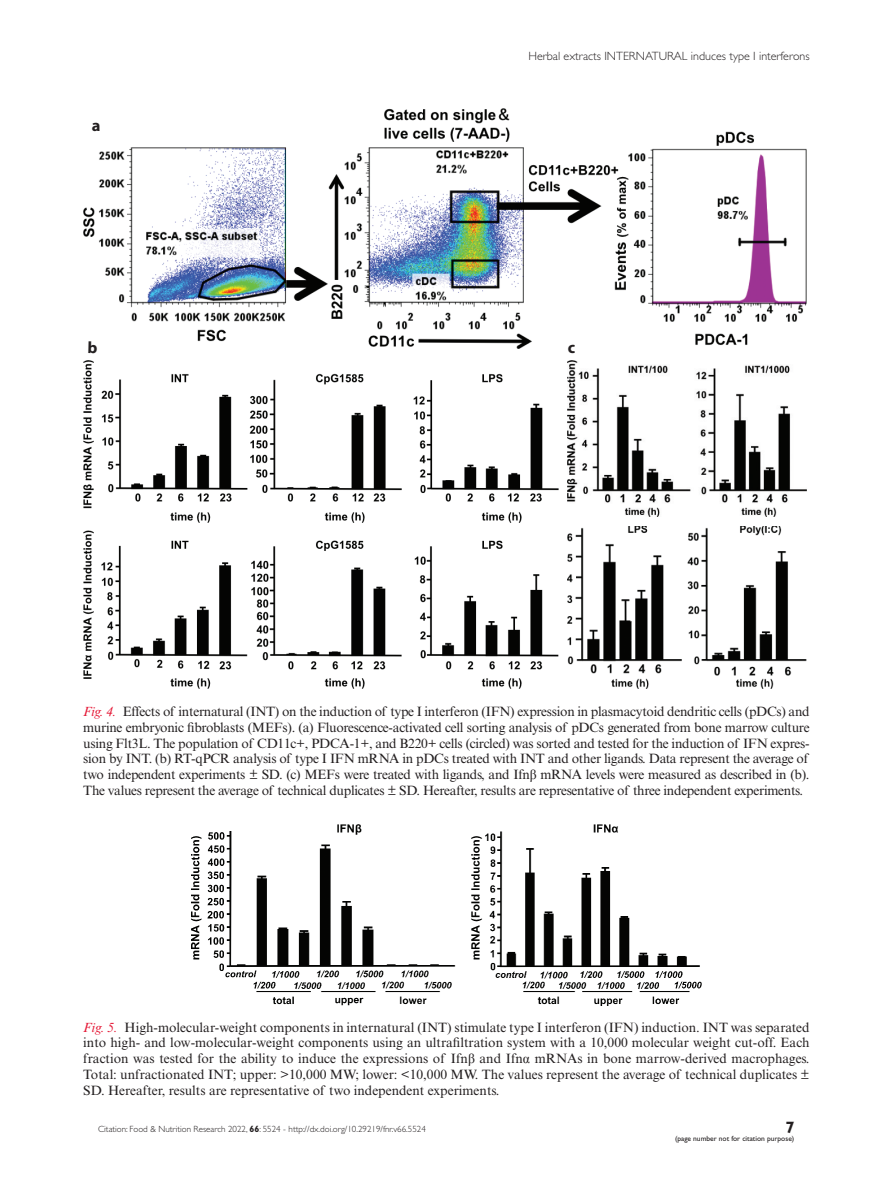
<style>
.page{position:relative;width:893px;height:1191px;background:#fff}
.page>*{position:absolute;margin:0;border:0;box-sizing:border-box;transform-origin:0 0}
.t1{font:700 16.5px "Myriad Pro";color:#231f20}
.t2{font:700 16.5px "Gill Sans Std";color:#231f20}
.FC{font:13.5px/15.8px "Times New Roman MT Std";letter-spacing:-.02em;color:#231f20;text-align:justify}
.t3{font:300 12px "Gill Sans Std";color:#231f20}
.t4{font:300 9px "Gill Sans Std";color:#231f20}
.t5{font:7.5px "Gill Sans Std";color:#231f20}
.s1{font-style:italic;color:#e51836}
.s2{font-family:"Times New Roman"}
.s3{font-weight:700}
</style>
<div class="page">
<img style="left:83px;top:108px;width:723px;height:240px">
<img style="left:83px;top:360px;width:475px;height:328px">
<img style="left:568px;top:360px;width:238px;height:156px">
<img style="left:568px;top:526px;width:238px;height:162px">
<img style="left:191px;top:824px;width:511px;height:182px">
<svg style="left:88px;top:341px;width:9px;height:7px"></svg>
<p class="t1" style="left:92px;top:114px;width:10px">a</p>
<p class="t3" style="left:528px;top:50px;width:283px">Herbal extracts INTERNATURAL induces type I interferons</p>
<p class="t1" style="left:568px;top:336px;width:9px">c</p>
<p class="FC" style="left:83px;top:703px;width:728px"><span class="s1">Fig. 4.</span> Effects of internatural (INT) on the induction of type I interferon (IFN) expression in plasmacytoid dendritic cells (pDCs) and murine embryonic fibroblasts (MEFs). (a) Fluorescence-activated cell sorting analysis of pDCs generated from bone marrow culture using Flt3L. The population of CD11c+, PDCA-1+, and B220+ cells (circled) was sorted and tested for the induction of IFN expres&shy;sion by INT. (b) RT-qPCR analysis of type I IFN mRNA in pDCs treated with INT and other ligands. Data represent the average of two independent experiments ± SD. (c) MEFs were treated with ligands, and Ifn<span class="s2">β</span> mRNA levels were measured as described in (b).<br>The values represent the average of technical duplicates ± SD. Hereafter, results are representative of three independent experiments.</p>
<p class="FC" style="left:83px;top:1019px;width:728px"><span class="s1">Fig. 5.</span> High-molecular-weight components in internatural (INT) stimulate type I interferon (IFN) induction. INT was separated into high- and low-molecular-weight components using an ultrafiltration system with a 10,000 molecular weight cut-off. Each fraction was tested for the ability to induce the expressions of Ifn<span class="s2">β</span> and Ifn<span class="s2">α</span> mRNAs in bone marrow-derived macrophages.<br>Total: unfractionated INT; upper: &gt;10,000 MW; lower: &lt;10,000 MW. The values represent the average of technical duplicates ± SD. Hereafter, results are representative of two independent experiments.</p>
<p class="t4" style="left:98px;top:1124px;width:329px">Citation: Food &amp; Nutrition Research 2022, <span class="s3">66</span>: 5524 - http://dx.doi.org/10.29219/fnr.v66.5524</p>
<p class="t2" style="left:785px;top:1118px;width:11px">7</p>
<p class="t5" style="left:675px;top:1134px;width:121px">(page number not for citation purpose)</p>
</div>
